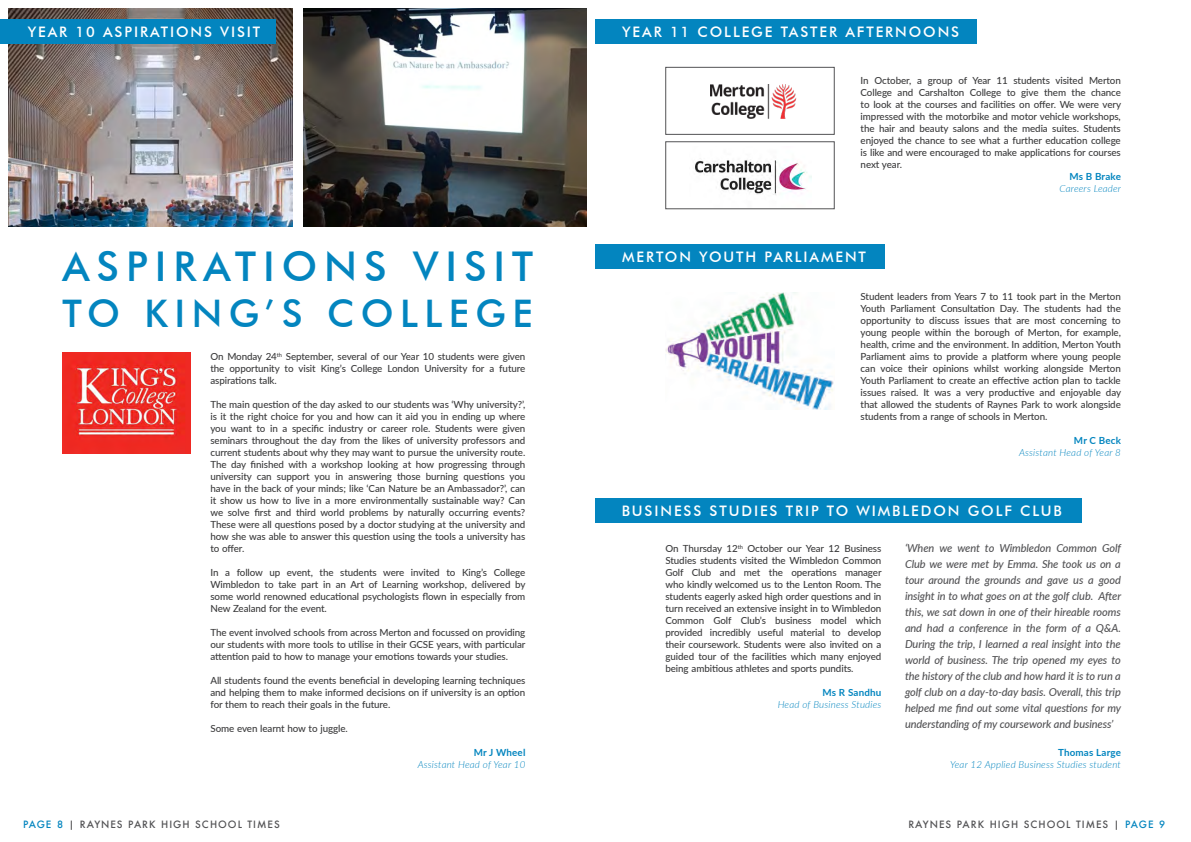
<style>
.page{position:relative;width:1191px;height:842px;background:#fff}
.page>*{position:absolute;margin:0;border:0;box-sizing:border-box;transform-origin:0 0}
.BLUE_HEADING_MAIN{font:500 41px "Futura BT";letter-spacing:.17em;color:#0385bf}
.BLUE_HEADING_MAIN-2{font:500 38px "Futura BT";letter-spacing:.17em;color:#0385bf}
.White_HEADING_on_blu{font:500 14.5px "Futura BT";letter-spacing:.13em;color:#fff}
.student_quote_grey{font:italic 500 11px/16px "Lato";letter-spacing:-.01em;color:#535355;text-align:justify}
.t1{font:500 9.8px/12px "Lato";letter-spacing:-.01em;color:#3c3c3d;text-align:justify}
.TEACHER{font:italic 300 9.8px/12px "Lato";letter-spacing:.02em;color:#0385bf;text-align:right}
.t2{font:500 9.8px "Futura";letter-spacing:.1em;color:#535355}
.s1{font-weight:700;font-style:normal}
.s2{color:#0385bf}
</style>
<div class="page">
<img style="left:710px;top:84px;width:86px;height:34px">
<div style="left:665px;top:67px;width:169px;height:68px;border:1px solid #535355"></div>
<div style="left:595px;top:20px;width:382px;height:24px;background:#0385bf"></div>
<img style="left:695px;top:159px;width:116px;height:36px">
<div style="left:665px;top:141px;width:169px;height:68px;border:1px solid #535355"></div>
<div style="left:595px;top:244px;width:290px;height:25px;background:#0385bf"></div>
<img style="left:665px;top:292px;width:169px;height:117px">
<div style="left:595px;top:498px;width:486px;height:24px;background:#0385bf"></div>
<img style="left:9px;top:9px;width:283px;height:218px">
<div style="left:0;top:20px;width:276px;height:24px;background:#0385bf"></div>
<img style="left:303px;top:9px;width:284px;height:218px">
<img style="left:62px;top:353px;width:129px;height:101px">
<p class="White_HEADING_on_blu" style="left:28px;top:23px;width:234px">YEAR 10 ASPIRATIONS VISIT</p>
<p class="BLUE_HEADING_MAIN" style="left:62px;top:241px;width:472px">ASPIRATIONS VISIT</p>
<p class="BLUE_HEADING_MAIN-2" style="left:63px;top:290px;width:472px">TO KING’S COLLEGE</p>
<p class="t1" style="left:210px;top:350px;width:316px">On Monday 24<sup>th</sup> September, several of our Year 10 students were given the opportunity to visit King’s College London University for a future aspirations talk.</p>
<p class="t1" style="left:210px;top:398px;width:316px">The main question of the day asked to our students was ‘Why university?’, is it the right choice for you and how can it aid you in ending up where you want to in a specific industry or career role. Students were given seminars throughout the day from the likes of university professors and current students about why they may want to pursue the university route.<br>The day finished with a workshop looking at how progressing through university can support you in answering those burning questions you have in the back of your minds; like ‘Can Nature be an Ambassador?’, can it show us how to live in a more environmentally sustainable way? Can we solve first and third world problems by naturally occurring events?<br>These were all questions posed by a doctor studying at the university and how she was able to answer this question using the tools a university has to offer.</p>
<p class="t1" style="left:210px;top:566px;width:317px">In a follow up event, the students were invited to King’s College Wimbledon to take part in an Art of Learning workshop, delivered by some world renowned educational psychologists flown in especially from New Zealand for the event.</p>
<p class="t1" style="left:210px;top:626px;width:316px">The event involved schools from across Merton and focussed on providing our students with more tools to utilise in their GCSE years, with particular attention paid to how to manage your emotions towards your studies.</p>
<p class="t1" style="left:210px;top:674px;width:316px">All students found the events beneficial in developing learning techniques and helping them to make informed decisions on if university is an option for them to reach their goals in the future.</p>
<p class="t1" style="left:210px;top:722px;width:139px">Some even learnt how to juggle.</p>
<p class="TEACHER" style="left:418px;top:746px;width:109px"><span class="s1">Mr J Wheel<br></span>Assistant Head of Year 10</p>
<p class="White_HEADING_on_blu" style="left:622px;top:23px;width:338px">YEAR 11 COLLEGE TASTER AFTERNOONS</p>
<p class="t1" style="left:860px;top:74px;width:262px">In October, a group of Year 11 students visited Merton College and Carshalton College to give them the chance to look at the courses and facilities on offer. We were very impressed with the motorbike and motor vehicle workshops, the hair and beauty salons and the media suites. Students enjoyed the chance to see what a further education college is like and were encouraged to make applications for courses next year.</p>
<p class="TEACHER" style="left:1059px;top:170px;width:63px"><span class="s1">Ms B Brake<br></span>Careers Leader</p>
<p class="White_HEADING_on_blu" style="left:622px;top:248px;width:245px">MERTON YOUTH PARLIAMENT</p>
<p class="t1" style="left:860px;top:290px;width:262px">Student leaders from Years 7 to 11 took part in the Merton Youth Parliament Consultation Day. The students had the opportunity to discuss issues that are most concerning to young people within the borough of Merton, for example, health, crime and the environment. In addition, Merton Youth Parliament aims to provide a platform where young people can voice their opinions whilst working alongside Merton Youth Parliament to create an effective action plan to tackle issues raised. It was a very productive and enjoyable day that allowed the students of Raynes Park to work alongside students from a range of schools in Merton.</p>
<p class="TEACHER" style="left:1019px;top:434px;width:103px"><span class="s1">Mr C Beck<br></span>Assistant Head of Year 8</p>
<p class="White_HEADING_on_blu" style="left:621px;top:502px;width:442px">BUSINESS STUDIES TRIP TO WIMBLEDON GOLF CLUB</p>
<p class="t1" style="left:665px;top:542px;width:218px">On Thursday 12<sup>th</sup> October our Year 12 Business Studies students visited the Wimbledon Common Golf Club and met the operations manager who kindly welcomed us to the Lenton Room. The students eagerly asked high order questions and in turn received an extensive insight in to Wimbledon Common Golf Club’s business model which provided incredibly useful material to develop their coursework. Students were also invited on a guided tour of the facilities which many enjoyed being ambitious athletes and sports pundits.</p>
<p class="student_quote_grey" style="left:905px;top:540px;width:218px">‘When we went to Wimbledon Common Golf Club we were met by Emma. She took us on a tour around the grounds and gave us a good insight in to what goes on at the golf club. After this, we sat down in one of their hireable rooms and had a conference in the form of a Q&amp;A.<br>During the trip, I learned a real insight into the world of business. The trip opened my eyes to the history of the club and how hard it is to run a golf club on a day-to-day basis. Overall, this trip helped me find out some vital questions for my understanding of my coursework and business’</p>
<p class="TEACHER" style="left:950px;top:746px;width:172px"><span class="s1">Thomas Large<br></span>Year 12 Applied Business Studies student</p>
<p class="TEACHER" style="left:777px;top:686px;width:105px"><span class="s1">Ms R Sandhu<br></span>Head of Business Studies</p>
<p class="t2" style="left:23px;top:818px;width:258px"><span class="s2">PAGE 8</span> | RAYNES PARK HIGH SCHOOL TIMES</p>
<p class="t2" style="left:908px;top:818px;width:258px">RAYNES PARK HIGH SCHOOL TIMES | <span class="s2">PAGE 9</span></p>
</div>
